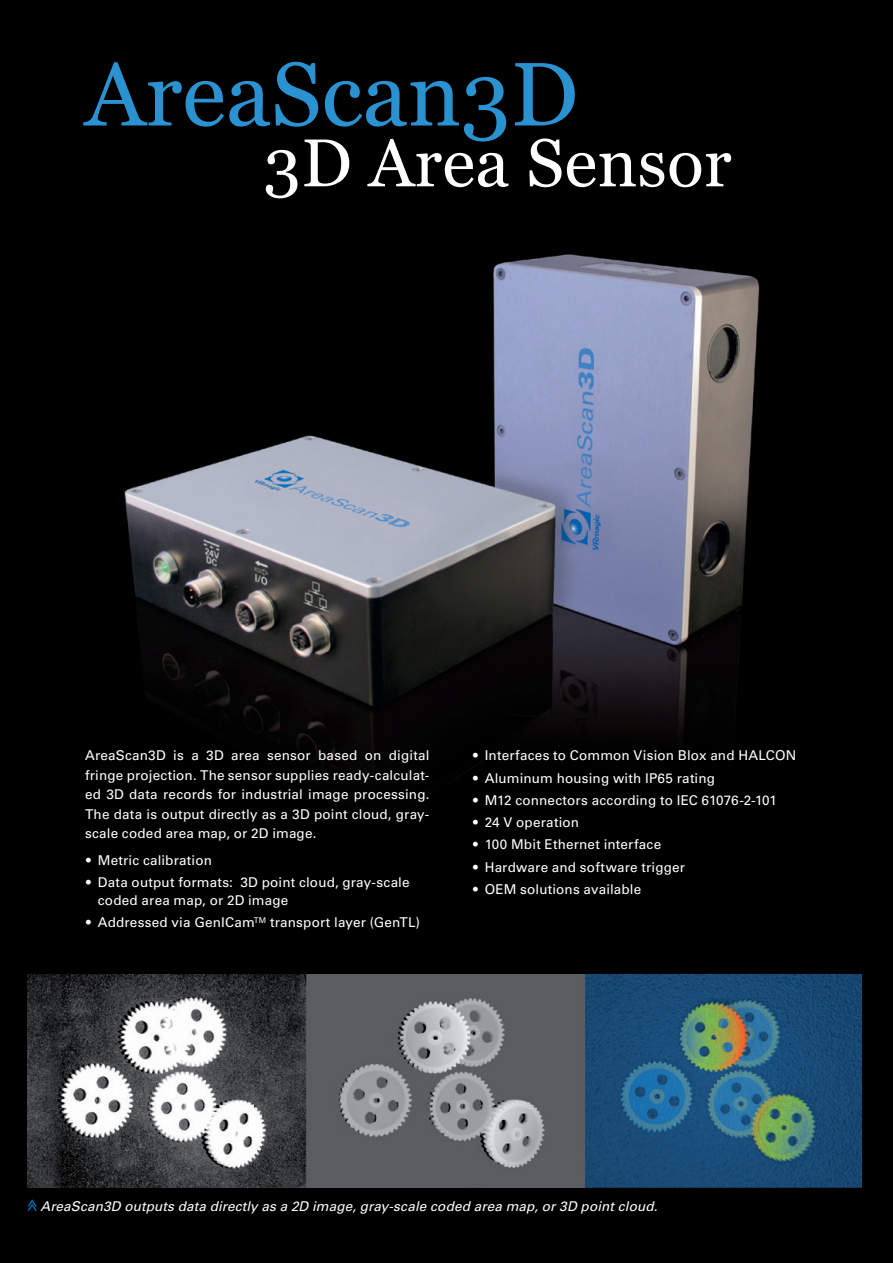
<style>
.page{position:relative;width:893px;height:1263px;background:#000}
.page>*{position:absolute;margin:0;border:0;box-sizing:border-box;transform-origin:0 0}
.t1{font:90px "Georgia";color:#2a92d0}
.t2{font:67.5px "Georgia";letter-spacing:.005em;color:#fff}
.t3{font:13.5px/19.5px "Univers LT Std";letter-spacing:.01em;color:#fff;text-align:justify}
.t4{font:italic 13.5px "Univers LT Std";letter-spacing:.01em;color:#fff}
.s1{font-weight:300}
</style>
<div class="page">
<img style="left:124px;top:254px;width:636px;height:525px">
<img style="left:28px;top:974px;width:833px;height:213px">
<svg style="left:27px;top:1199px;width:10px;height:12px"></svg>
<h1 class="t1" style="left:85px;top:40px;width:495px">AreaScan3D</h1>
<h2 class="t2" style="left:264px;top:122px;width:469px">3D Area Sensor</h2>
<p class="t3" style="left:85px;top:746px;width:346px">AreaScan3D is a 3D area sensor based on digital fringe projection. The sensor supplies ready-calculat&shy;ed 3D data records for industrial image processing.<br>The data is output directly as a 3D point cloud, gray&shy;scale coded area map, or 2D image.</p>
<p class="t3" style="left:85px;top:850px;width:128px"><span class="s1">•</span> Metric calibration</p>
<p class="t3" style="left:98px;top:873px;width:313px;line-height:18px;text-indent:-13px"><span class="s1">•</span> Data output formats: 3D point cloud, gray-scale coded area map, or 2D image</p>
<p class="t3" style="left:85px;top:913px;width:337px"><span class="s1">•</span> Addressed via GenICam<sup>TM</sup> transport layer (GenTL)</p>
<p class="t3" style="left:472px;top:746px;width:326px"><span class="s1">•</span> Interfaces to Common Vision Blox and HALCON</p>
<p class="t3" style="left:472px;top:768px;width:245px"><span class="s1">•</span> Aluminum housing with IP65 rating</p>
<p class="t3" style="left:472px;top:790px;width:307px"><span class="s1">•</span> M12 connectors according to IEC 61076-2-101</p>
<p class="t3" style="left:472px;top:813px;width:109px"><span class="s1">•</span> 24 V operation</p>
<p class="t3" style="left:472px;top:835px;width:191px"><span class="s1">•</span> 100 Mbit Ethernet interface</p>
<p class="t3" style="left:472px;top:857px;width:215px"><span class="s1">•</span> Hardware and software trigger</p>
<p class="t3" style="left:472px;top:879px;width:171px"><span class="s1">•</span> OEM solutions available</p>
<p class="t4" style="left:41px;top:1198px;width:619px">AreaScan3D outputs data directly as a 2D image, gray-scale coded area map, or 3D point cloud.</p>
</div>
